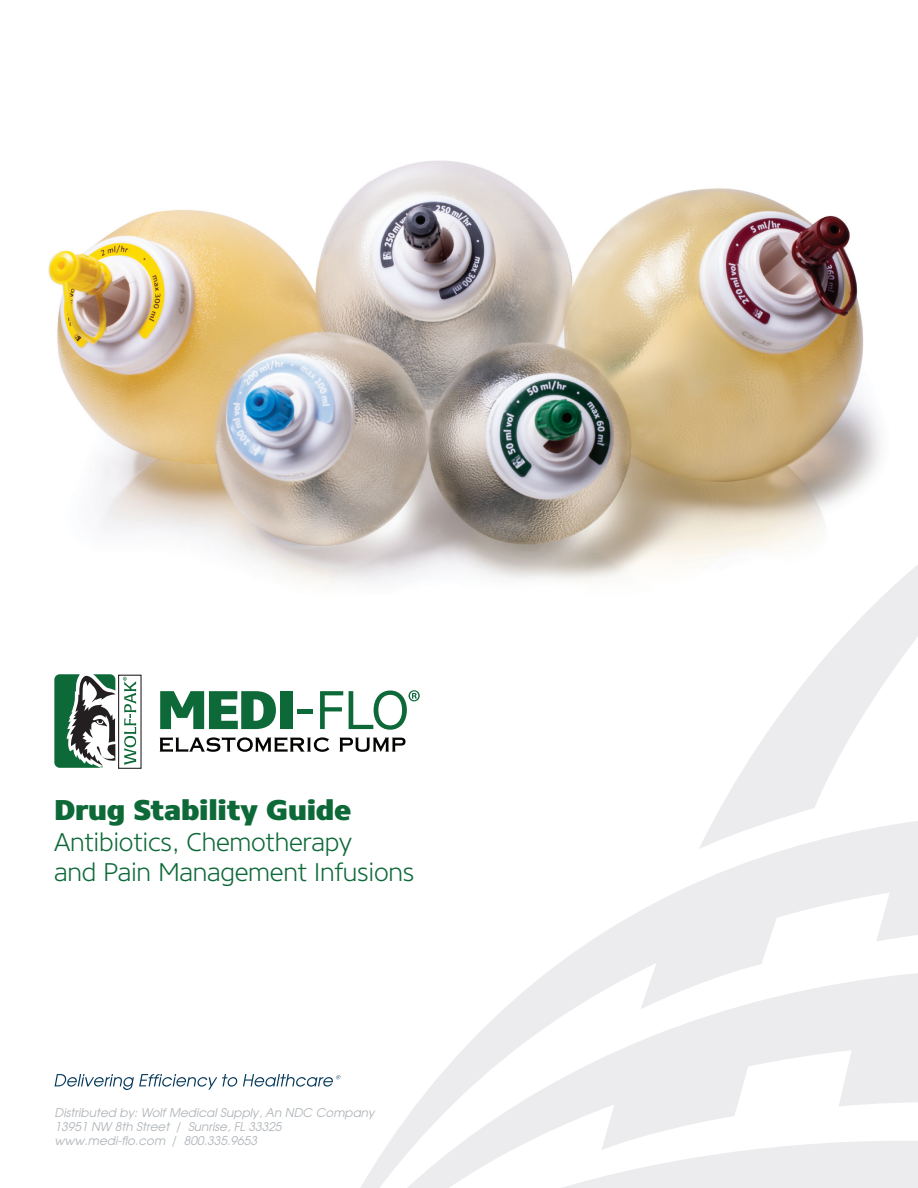
<style>
.page{position:relative;width:918px;height:1188px;background:#fff}
.page>*{position:absolute;margin:0;border:0;box-sizing:border-box;transform-origin:0 0}
.t1{font:800 28.5px "Core Sans N85";letter-spacing:-.01em;color:#0d6937}
.t2{font:300 25.5px/30.6px "Core Sans N35";letter-spacing:-.01em;color:#0d6937}
.t3{font:italic 12px/14.4px "Avant Garde";color:#b2b7bb}
.s1{font-style:normal}
</style>
<div class="page">
<img style="left:48px;top:160px;width:831px;height:423px">
<svg style="left:55px;top:1074px;width:236px;height:16px"></svg>
<svg style="left:291px;top:849px;width:627px;height:339px"></svg>
<svg style="left:699px;top:435px;width:219px;height:414px"></svg>
<svg style="left:160px;top:691px;width:116px;height:38px"></svg>
<div style="left:280px;top:691px;width:13px;height:38px;background:#0d6937"></div>
<hr style="left:297px;top:709px;width:16px;height:4px;background:#0d6937">
<svg style="left:320px;top:691px;width:23px;height:38px"></svg>
<svg style="left:160px;top:737px;width:169px;height:15px"></svg>
<svg style="left:339px;top:738px;width:67px;height:14px"></svg>
<svg style="left:123px;top:677px;width:13px;height:88px"></svg>
<div style="left:118px;top:675px;width:24px;height:94px;border:1px solid #231f20"></div>
<svg style="left:54px;top:674px;width:61px;height:94px"></svg>
<svg style="left:349px;top:690px;width:71px;height:40px"></svg>
<h1 class="t1" style="left:54px;top:792px;width:299px">Drug Stability Guide</h1>
<h2 class="t2" style="left:54px;top:827px;width:362px">Antibiotics, Chemotherapy<br>and Pain Management Infusions</h2>
<p class="t3" style="left:55px;top:1105px;width:322px">Distributed by: Wolf Medical Supply, An NDC Company<br>13951 NW 8th Street <span class="s1">/</span> Sunrise, FL 33325 www.medi-flo.com <span class="s1">/</span> 800.335.9653</p>
</div>
